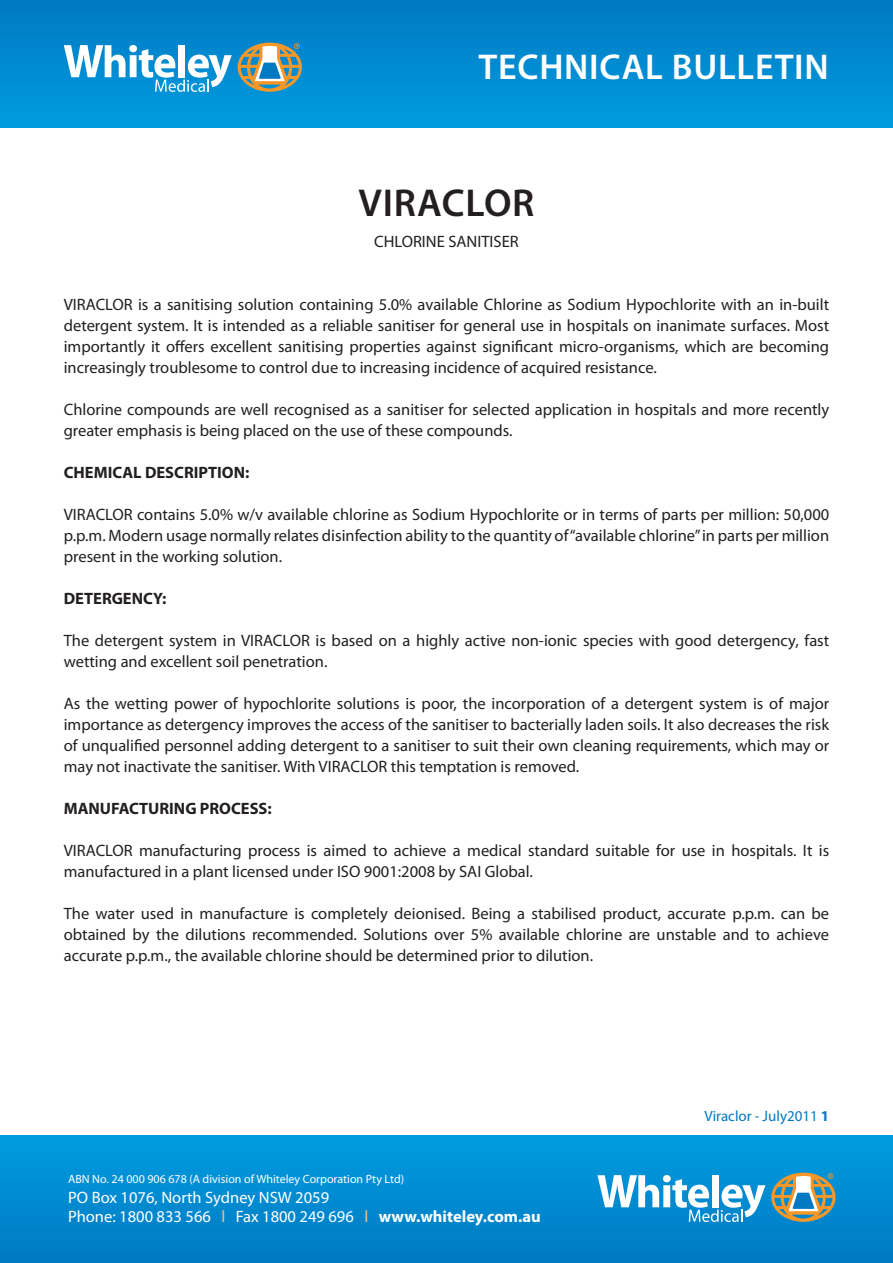
<style>
.page{position:relative;width:893px;height:1263px;background:#fff}
.page>*{position:absolute;margin:0;border:0;box-sizing:border-box;transform-origin:0 0}
.Heading{font:600 39px "Myriad Pro";letter-spacing:.02em;color:#231f20}
.t1{font:600 36px "Myriad Pro";letter-spacing:.02em;color:#fff}
.body_copy{font:16.5px/21px "Myriad Pro";color:#231f20;text-align:justify}
.t2{font:16.5px "Myriad Pro";color:#fff}
.body_copy-2{font:700 16.5px "Myriad Pro";color:#231f20}
.Subheading{font:16.5px "Myriad Pro";color:#231f20}
.t3{font:15px "Myriad Pro";color:#0079c2}
.t4{font:12px "Myriad Pro";color:#fff}
.s1{color:#fcbe7b}
.s2{font-weight:700}
</style>
<div class="page">
<div style="left:0;top:1135px;width:893px;height:128px;background:linear-gradient(to bottom,#009ce0,#007ac2)"></div>
<div style="left:0;top:0;width:893px;height:128px;background:linear-gradient(to bottom,#0079c2,#009cdf)"></div>
<svg style="left:64px;top:45px;width:168px;height:47px"></svg>
<svg style="left:238px;top:43px;width:64px;height:49px;background:#879d8f"></svg>
<svg style="left:597px;top:1175px;width:168px;height:47px"></svg>
<svg style="left:771px;top:1172px;width:65px;height:50px;background:#829c91"></svg>
<p class="t1" style="left:479px;top:44px;width:352px">TECHNICAL BULLETIN</p>
<p class="Heading" style="left:358px;top:178px;width:177px">VIRACLOR</p>
<p class="Subheading" style="left:374px;top:231px;width:146px">CHLORINE SANITISER</p>
<p class="body_copy" style="left:64px;top:294px;width:767px">VIRACLOR is a sanitising solution containing 5.0% available Chlorine as Sodium Hypochlorite with an in-built detergent system. It is intended as a reliable sanitiser for general use in hospitals on inanimate surfaces. Most importantly it offers excellent sanitising properties against significant micro-organisms, which are becoming increasingly troublesome to control due to increasing incidence of acquired resistance.</p>
<p class="body_copy" style="left:64px;top:399px;width:767px">Chlorine compounds are well recognised as a sanitiser for selected application in hospitals and more recently greater emphasis is being placed on the use of these compounds.</p>
<p class="body_copy-2" style="left:64px;top:462px;width:187px">CHEMICAL DESCRIPTION:</p>
<p class="body_copy" style="left:64px;top:504px;width:767px">VIRACLOR contains 5.0% w/v available chlorine as Sodium Hypochlorite or in terms of parts per million: 50,000 p.p.m. Modern usage normally relates disinfection ability to the quantity of “available chlorine” in parts per million present in the working solution.</p>
<p class="body_copy-2" style="left:64px;top:588px;width:104px">DETERGENCY:</p>
<p class="body_copy" style="left:64px;top:630px;width:767px">The detergent system in VIRACLOR is based on a highly active non-ionic species with good detergency, fast wetting and excellent soil penetration.</p>
<p class="body_copy" style="left:64px;top:693px;width:767px">As the wetting power of hypochlorite solutions is poor, the incorporation of a detergent system is of major importance as detergency improves the access of the sanitiser to bacterially laden soils. It also decreases the risk of unqualified personnel adding detergent to a sanitiser to suit their own cleaning requirements, which may or may not inactivate the sanitiser. With VIRACLOR this temptation is removed.</p>
<p class="body_copy-2" style="left:64px;top:798px;width:210px">MANUFACTURING PROCESS:</p>
<p class="body_copy" style="left:64px;top:840px;width:767px">VIRACLOR manufacturing process is aimed to achieve a medical standard suitable for use in hospitals. It is manufactured in a plant licensed under ISO 9001:2008 by SAI Global.</p>
<p class="body_copy" style="left:64px;top:903px;width:767px">The water used in manufacture is completely deionised. Being a stabilised product, accurate p.p.m. can be obtained by the dilutions recommended. Solutions over 5% available chlorine are unstable and to achieve accurate p.p.m., the available chlorine should be determined prior to dilution.</p>
<p class="t4" style="left:68px;top:1171px;width:338px">ABN No. 24 000 906 678 (A division of Whiteley Corporation Pty Ltd)</p>
<p class="t2" style="left:68px;top:1187px;width:263px">PO Box 1076, North Sydney NSW 2059</p>
<p class="t2" style="left:68px;top:1206px;width:474px">Phone: 1800 833 566 <span class="s1">l</span> Fax 1800 249 696 <span class="s1">l</span> <span class="s2">www.whiteley.com.au</span></p>
<p class="t3" style="left:705px;top:1107px;width:126px">Viraclor - July2011 <span class="s2">1</span></p>
</div>
